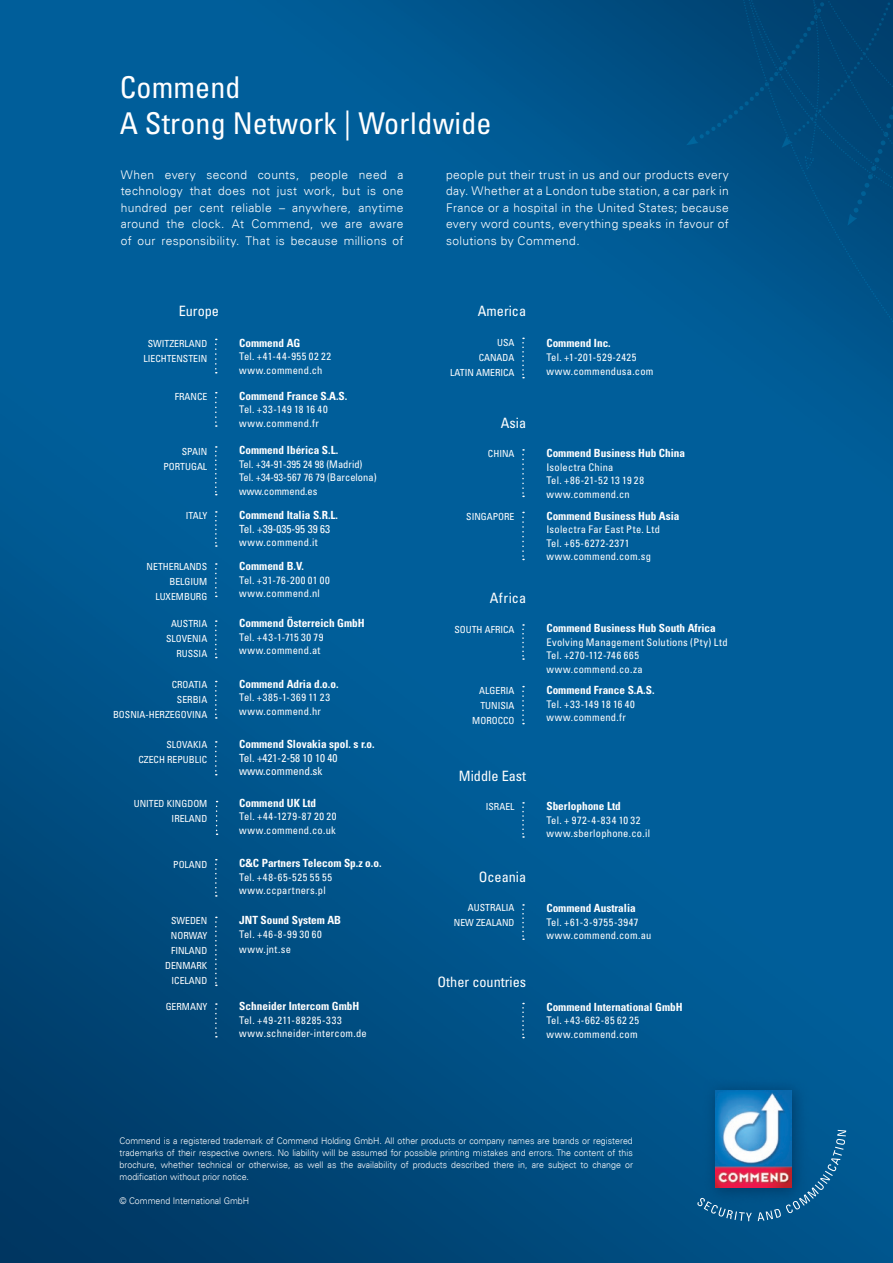
<style>
.page{position:relative;width:893px;height:1263px;background:#fff}
.page>*{position:absolute;margin:0;border:0;box-sizing:border-box;transform-origin:0 0}
.t1{font:condensed 30px/36px "Univers LT Std";letter-spacing:.005em;color:#fff}
.t2{font:condensed 14.25px "Univers LT Std";color:#fff}
.t3{font:300 12px/16.5px "Univers Com 45";letter-spacing:.03em;color:#fff;text-align:justify}
.t4{font:700 condensed 11.25px "Univers LT Std";color:#fff}
.t5{font:condensed 11.25px/13.5px "Univers LT Std";color:#fff}
.t6{font:condensed 10.5px/13.5px "Univers LT Std";letter-spacing:.025em;color:#fff}
.t7{font:condensed 10.5px/13.5px "Univers LT Std";color:#fff}
.t8{font:condensed 10.5px/14.2px "Univers LT Std";letter-spacing:.065em;color:#fff}
.t9{font:condensed 9.75px/15px "Univers LT Std";color:#fff;text-align:right}
.t10{font:300 9.15px/12px "Univers Com 45";color:#fff;text-align:justify;scale:.96 1}
</style>
<div class="page">
<img style="left:0;top:0;width:893px;height:1263px">
<img style="left:853px;top:106px;width:40px;height:107px">
<div style="left:774px;top:0;width:52px;height:76px;background:#004473"></div>
<div style="left:851px;top:0;width:40px;height:74px;background:#00406e"></div>
<svg style="left:686px;top:136px;width:13px;height:9px"></svg>
<svg style="left:847px;top:213px;width:10px;height:13px"></svg>
<svg style="left:781px;top:136px;width:12px;height:12px"></svg>
<img style="left:765px;top:0;width:4px;height:42px">
<img style="left:743px;top:0;width:12px;height:44px">
<img style="left:812px;top:0;width:15px;height:38px">
<img style="left:827px;top:0;width:24px;height:38px">
<img style="left:749px;top:0;width:16px;height:43px">
<img style="left:813px;top:0;width:6px;height:42px">
<svg style="left:805px;top:156px;width:9px;height:13px"></svg>
<img style="left:702px;top:1077px;width:106px;height:128px">
<img style="left:715px;top:1090px;width:76px;height:97px">
<svg style="left:697px;top:1197px;width:55px;height:24px"></svg>
<svg style="left:758px;top:1130px;width:88px;height:91px;background:#2b6696"></svg>
<svg style="left:215px;top:620px;width:2px;height:38px"></svg>
<svg style="left:215px;top:681px;width:2px;height:38px"></svg>
<svg style="left:215px;top:392px;width:2px;height:35px"></svg>
<svg style="left:215px;top:563px;width:2px;height:34px"></svg>
<svg style="left:215px;top:511px;width:2px;height:36px"></svg>
<svg style="left:215px;top:339px;width:2px;height:34px"></svg>
<svg style="left:522px;top:512px;width:2px;height:48px"></svg>
<svg style="left:522px;top:449px;width:2px;height:48px"></svg>
<svg style="left:522px;top:338px;width:2px;height:40px"></svg>
<svg style="left:522px;top:904px;width:2px;height:36px"></svg>
<svg style="left:522px;top:802px;width:2px;height:36px"></svg>
<svg style="left:522px;top:1003px;width:2px;height:35px"></svg>
<svg style="left:215px;top:917px;width:2px;height:69px"></svg>
<svg style="left:215px;top:1003px;width:2px;height:34px"></svg>
<svg style="left:215px;top:859px;width:2px;height:38px"></svg>
<svg style="left:216px;top:801px;width:2px;height:34px"></svg>
<svg style="left:215px;top:741px;width:2px;height:34px"></svg>
<svg style="left:215px;top:446px;width:2px;height:49px"></svg>
<svg style="left:522px;top:624px;width:2px;height:36px"></svg>
<svg style="left:522px;top:686px;width:2px;height:38px"></svg>
<h1 class="t1" style="left:120px;top:69px;width:373px">Commend<br>A Strong Network | Worldwide</h1>
<p class="t3" style="left:121px;top:166px;width:284px">When every second counts, people need a technology that does not just work, but is one hundred per cent reliable – anywhere, anytime around the clock. At Commend, we are aware of our responsibility. That is because millions of</p>
<p class="t3" style="left:446px;top:166px;width:284px">people put their trust in us and our products every day. Whether at a London tube station, a car park in France or a hospital in the United States; because every word counts, everything speaks in favour of solutions by Commend.</p>
<h2 class="t2" style="left:179px;top:302px;width:42px">Europe</h2>
<p class="t9" style="left:143px;top:336px;width:65px;text-align:center">SWITZERLAND<br>LIECHTENSTEIN</p>
<p class="t4" style="left:239px;top:336px;width:63px">Commend AG</p>
<p class="t6" style="left:239px;top:350px;width:94px">Tel. +41-44-955 02 22 www.commend.ch</p>
<p class="t9" style="left:175px;top:389px;width:34px">FRANCE</p>
<p class="t4" style="left:239px;top:389px;width:110px">Commend France S.A.S.</p>
<p class="t6" style="left:239px;top:403px;width:90px">Tel. +33-149 18 16 40 www.commend.fr</p>
<p class="t9" style="left:163px;top:443px;width:45px">SPAIN<br>PORTUGAL</p>
<p class="t4" style="left:239px;top:443px;width:100px">Commend Ibérica S.L.</p>
<p class="t7" style="left:239px;top:457px;width:139px">Tel. +34-91-395 24 98 (Madrid)<br>Tel. +34-93-567 76 79 (Barcelona) www.commend.es</p>
<p class="t9" style="left:186px;top:508px;width:23px">ITALY</p>
<p class="t4" style="left:239px;top:508px;width:100px">Commend Italia S.R.L.</p>
<p class="t5" style="left:239px;top:522px;width:92px">Tel. +39-035-95 39 63</p>
<p class="t6" style="left:239px;top:536px;width:80px">www.commend.it</p>
<p class="t9" style="left:147px;top:559px;width:62px">NETHERLANDS<br>BELGIUM<br>LUXEMBURG</p>
<p class="t4" style="left:239px;top:559px;width:66px">Commend B.V.</p>
<p class="t6" style="left:239px;top:573px;width:92px">Tel. +31-76-200 01 00 www.commend.nl</p>
<p class="t9" style="left:166px;top:616px;width:43px">AUSTRIA<br>SLOVENIA<br>RUSSIA</p>
<p class="t4" style="left:239px;top:617px;width:127px">Commend Österreich GmbH</p>
<p class="t6" style="left:239px;top:630px;width:86px">Tel. +43-1-715 30 79 www.commend.at</p>
<p class="t9" style="left:113px;top:677px;width:96px">CROATIA<br>SERBIA<br>BOSNIA-HERZEGOVINA</p>
<p class="t4" style="left:239px;top:677px;width:101px">Commend Adria d.o.o.</p>
<p class="t6" style="left:239px;top:691px;width:92px">Tel. +385-1-369 11 23 www.commend.hr</p>
<p class="t9" style="left:138px;top:737px;width:70px">SLOVAKIA<br>CZECH REPUBLIC</p>
<p class="t4" style="left:239px;top:737px;width:137px">Commend Slovakia spol. s r.o.</p>
<p class="t5" style="left:239px;top:751px;width:100px">Tel. +421-2-58 10 10 40 www.commend.sk</p>
<p class="t9" style="left:134px;top:796px;width:75px">UNITED KINGDOM<br>IRELAND</p>
<p class="t4" style="left:239px;top:796px;width:78px">Commend UK Ltd</p>
<p class="t6" style="left:239px;top:810px;width:99px">Tel. +44-1279-87 20 20 www.commend.co.uk</p>
<p class="t9" style="left:173px;top:857px;width:36px">POLAND</p>
<p class="t4" style="left:239px;top:856px;width:144px">C&amp;C Partners Telecom Sp.z o.o.</p>
<p class="t6" style="left:239px;top:870px;width:94px">Tel. +48-65-525 55 55 www.ccpartners.pl</p>
<p class="t9" style="left:165px;top:913px;width:44px">SWEDEN<br>NORWAY<br>FINLAND<br>DENMARK<br>ICELAND</p>
<p class="t4" style="left:239px;top:913px;width:103px">JNT Sound System AB</p>
<p class="t8" style="left:239px;top:927px;width:84px">Tel. +46-8-99 30 60 www.jnt.se</p>
<p class="t9" style="left:166px;top:999px;width:43px">GERMANY</p>
<p class="t4" style="left:239px;top:999px;width:121px">Schneider Intercom GmbH</p>
<p class="t6" style="left:239px;top:1013px;width:129px">Tel. +49-211-88285-333 www.schneider-intercom.de</p>
<h2 class="t2" style="left:478px;top:302px;width:50px">America</h2>
<p class="t9" style="left:450px;top:335px;width:66px">USA<br>CANADA<br>LATIN AMERICA</p>
<p class="t4" style="left:546px;top:336px;width:66px">Commend Inc.</p>
<p class="t6" style="left:546px;top:350px;width:109px;line-height:14.2px">Tel. +1-201-529-2425 www.commendusa.com</p>
<h2 class="t2" style="left:501px;top:414px;width:27px">Asia</h2>
<p class="t9" style="left:488px;top:446px;width:28px">CHINA</p>
<p class="t4" style="left:546px;top:446px;width:140px">Commend Business Hub China</p>
<p class="t6" style="left:546px;top:460px;width:99px">Isolectra China<br>Tel. +86-21-52 13 19 28 www.commend.cn</p>
<p class="t9" style="left:466px;top:508px;width:50px">SINGAPORE</p>
<p class="t4" style="left:546px;top:509px;width:135px">Commend Business Hub Asia</p>
<p class="t6" style="left:546px;top:522px;width:115px">Isolectra Far East Pte. Ltd<br>Tel. +65-6272-2371 www.commend.com.sg</p>
<h2 class="t2" style="left:490px;top:588px;width:38px">Africa</h2>
<p class="t9" style="left:454px;top:621px;width:62px">SOUTH AFRICA</p>
<p class="t4" style="left:546px;top:621px;width:171px">Commend Business Hub South Africa</p>
<p class="t6" style="left:546px;top:635px;width:183px">Evolving Management Solutions (Pty) Ltd<br>Tel. +270-112-746 665 www.commend.co.za</p>
<p class="t9" style="left:472px;top:683px;width:44px">ALGERIA<br>TUNISIA<br>MOROCCO</p>
<p class="t4" style="left:546px;top:683px;width:110px">Commend France S.A.S.</p>
<p class="t6" style="left:546px;top:697px;width:90px">Tel. +33-149 18 16 40 www.commend.fr</p>
<h2 class="t2" style="left:459px;top:766px;width:69px">Middle East</h2>
<p class="t9" style="left:486px;top:799px;width:30px">ISRAEL</p>
<p class="t4" style="left:546px;top:799px;width:76px">Sberlophone Ltd</p>
<p class="t6" style="left:546px;top:813px;width:105px">Tel. + 972-4-834 10 32 www.sberlophone.co.il</p>
<h2 class="t2" style="left:479px;top:868px;width:49px">Oceania</h2>
<p class="t9" style="left:454px;top:900px;width:62px">AUSTRALIA<br>NEW ZEALAND</p>
<p class="t4" style="left:546px;top:901px;width:91px">Commend Australia</p>
<p class="t6" style="left:546px;top:915px;width:106px">Tel. +61-3-9755-3947 www.commend.com.au</p>
<h2 class="t2" style="left:438px;top:973px;width:90px">Other countries</h2>
<p class="t4" style="left:546px;top:1000px;width:138px">Commend International GmbH</p>
<p class="t6" style="left:546px;top:1013px;width:94px">Tel. +43-662-85 62 25 www.commend.com</p>
<p class="t10" style="left:120px;top:1134px;width:536px">Commend is a registered trademark of Commend Holding GmbH. All other products or company names are brands or registered trademarks of their respective owners. No liability will be assumed for possible printing mistakes and errors. The content of this brochure, whether technical or otherwise, as well as the availability of products described there in, are subject to change or modification without prior notice.</p>
<p class="t10" style="left:120px;top:1194px;width:137px">© Commend International GmbH</p>
</div>
